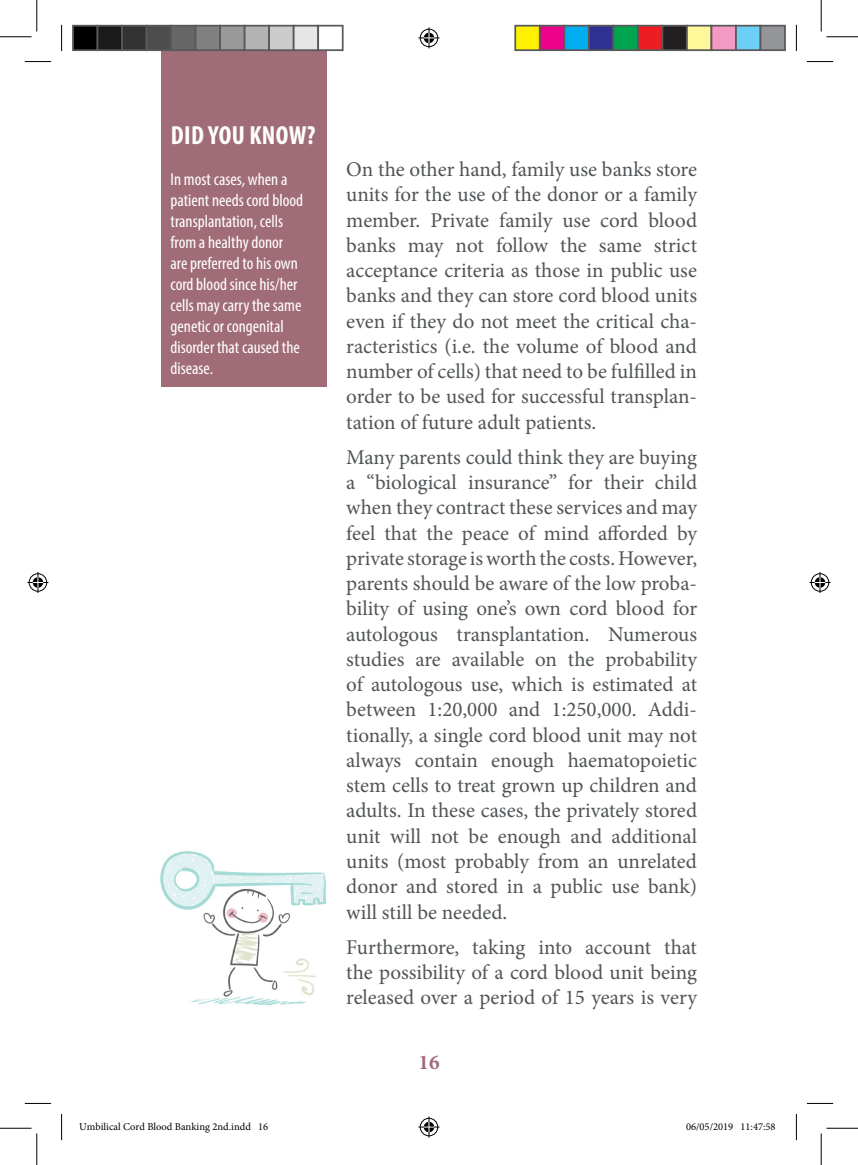
<style>
.page{position:relative;width:858px;height:1165px;background:#fff}
.page>*{position:absolute;margin:0;border:0;box-sizing:border-box;transform-origin:0 0}
.Vocabulary_title{font:700 condensed 26.25px "Myriad Pro";letter-spacing:.015em;color:#fff}
.body{font:21px/25.2px "Minion Pro";color:#505457;text-align:justify}
.t1{font:700 21px "Minion Pro";color:#a06c78}
.encadre_blanc{font:condensed 17.5px/21px "Myriad Pro";color:#fff}
.t2{font:10.5px "Minion Pro";color:#000}
</style>
<div class="page">
<img style="left:160px;top:851px;width:167px;height:153px">
<div style="left:161px;top:37px;width:165px;height:350px;background:#a06c78"></div>
<svg style="left:25px;top:61px;width:26px;height:1px"></svg>
<svg style="left:806px;top:61px;width:26px;height:1px"></svg>
<svg style="left:25px;top:1103px;width:26px;height:1px"></svg>
<svg style="left:806px;top:1103px;width:26px;height:1px"></svg>
<svg style="left:61px;top:25px;width:1px;height:26px"></svg>
<svg style="left:61px;top:1114px;width:1px;height:26px"></svg>
<svg style="left:795px;top:25px;width:1px;height:26px"></svg>
<svg style="left:795px;top:1114px;width:1px;height:26px"></svg>
<hr style="left:0;top:36px;width:32px;height:1px;background:#000">
<hr style="left:826px;top:36px;width:31px;height:1px;background:#000">
<hr style="left:0;top:1128px;width:32px;height:1px;background:#000">
<hr style="left:826px;top:1128px;width:31px;height:1px;background:#000">
<hr style="left:36px;top:0;width:1px;height:32px;background:#000">
<hr style="left:36px;top:1133px;width:1px;height:32px;background:#000">
<hr style="left:820px;top:0;width:1px;height:32px;background:#000">
<hr style="left:820px;top:1133px;width:1px;height:32px;background:#000">
<svg style="left:418px;top:27px;width:21px;height:21px"></svg>
<svg style="left:418px;top:1116px;width:21px;height:21px"></svg>
<svg style="left:27px;top:572px;width:21px;height:21px"></svg>
<svg style="left:809px;top:572px;width:21px;height:21px"></svg>
<div style="left:73px;top:26px;width:24px;height:24px;background:#000"></div>
<div style="left:72px;top:25px;width:26px;height:26px;border:2px solid #595959"></div>
<div style="left:97px;top:26px;width:25px;height:24px;background:#1a1a1a"></div>
<div style="left:97px;top:25px;width:26px;height:26px;border:2px solid #595959"></div>
<div style="left:122px;top:26px;width:24px;height:24px;background:#333"></div>
<div style="left:121px;top:25px;width:26px;height:26px;border:2px solid #595959"></div>
<div style="left:146px;top:26px;width:25px;height:24px;background:#4d4d4d"></div>
<div style="left:146px;top:25px;width:26px;height:26px;border:2px solid #595959"></div>
<div style="left:171px;top:26px;width:24px;height:24px;background:#666"></div>
<div style="left:170px;top:25px;width:26px;height:26px;border:2px solid #595959"></div>
<div style="left:195px;top:26px;width:25px;height:24px;background:#808080"></div>
<div style="left:195px;top:25px;width:26px;height:26px;border:2px solid #595959"></div>
<div style="left:220px;top:26px;width:24px;height:24px;background:#999"></div>
<div style="left:219px;top:25px;width:26px;height:26px;border:2px solid #595959"></div>
<div style="left:244px;top:26px;width:25px;height:24px;background:#b3b3b3"></div>
<div style="left:244px;top:25px;width:26px;height:26px;border:2px solid #595959"></div>
<div style="left:269px;top:26px;width:24px;height:24px;background:#ccc"></div>
<div style="left:268px;top:25px;width:26px;height:26px;border:2px solid #595959"></div>
<div style="left:293px;top:26px;width:25px;height:24px;background:#e6e6e6"></div>
<div style="left:293px;top:25px;width:26px;height:26px;border:2px solid #595959"></div>
<div style="left:318px;top:26px;width:24px;height:24px;background:#fff"></div>
<div style="left:317px;top:25px;width:26px;height:26px;border:2px solid #595959"></div>
<div style="left:515px;top:26px;width:24px;height:24px;background:#fff101"></div>
<div style="left:514px;top:25px;width:26px;height:26px;border:2px solid #595959"></div>
<div style="left:539px;top:26px;width:25px;height:24px;background:#ed028c"></div>
<div style="left:538px;top:25px;width:27px;height:26px;border:2px solid #595959"></div>
<div style="left:564px;top:26px;width:24px;height:24px;background:#00aeef"></div>
<div style="left:563px;top:25px;width:26px;height:26px;border:2px solid #595959"></div>
<div style="left:588px;top:26px;width:25px;height:24px;background:#2e3092"></div>
<div style="left:587px;top:25px;width:27px;height:26px;border:2px solid #595959"></div>
<div style="left:613px;top:26px;width:24px;height:24px;background:#00a54f"></div>
<div style="left:612px;top:25px;width:26px;height:26px;border:2px solid #595959"></div>
<div style="left:637px;top:26px;width:25px;height:24px;background:#ee1d23"></div>
<div style="left:636px;top:25px;width:27px;height:26px;border:2px solid #595959"></div>
<div style="left:662px;top:26px;width:24px;height:24px;background:#231f20"></div>
<div style="left:661px;top:25px;width:26px;height:26px;border:2px solid #595959"></div>
<div style="left:686px;top:26px;width:25px;height:24px;background:#fff79a"></div>
<div style="left:685px;top:25px;width:27px;height:26px;border:2px solid #595959"></div>
<div style="left:711px;top:26px;width:24px;height:24px;background:#f499c2"></div>
<div style="left:710px;top:25px;width:26px;height:26px;border:2px solid #595959"></div>
<div style="left:735px;top:26px;width:25px;height:24px;background:#6bcff6"></div>
<div style="left:734px;top:25px;width:27px;height:26px;border:2px solid #595959"></div>
<div style="left:760px;top:26px;width:24px;height:24px;background:#939598"></div>
<div style="left:759px;top:25px;width:26px;height:26px;border:2px solid #595959"></div>
<p class="Vocabulary_title" style="left:171px;top:119px;width:146px">DID YOU KNOW?</p>
<p class="encadre_blanc" style="left:170px;top:168px;width:134px">In most cases, when a patient needs cord blood transplantation, cells from a healthy donor are preferred to his own cord blood since his/her cells may carry the same genetic or congenital disorder that caused the disease.</p>
<p class="body" style="left:346px;top:157px;width:352px">On the other hand, family use banks store units for the use of the donor or a family member. Private family use cord blood banks may not follow the same strict acceptance criteria as those in public use banks and they can store cord blood units even if they do not meet the critical cha&shy;racteristics (i.e. the volume of blood and number of cells) that need to be fulfilled in order to be used for successful transplan&shy;tation of future adult patients.</p>
<p class="body" style="left:346px;top:445px;width:352px">Many parents could think they are buying a “biological insurance” for their child when they contract these services and may feel that the peace of mind afforded by private storage is worth the costs. However, parents should be aware of the low proba&shy;bility of using one’s own cord blood for autologous transplantation. Numerous studies are available on the probability of autologous use, which is estimated at between 1:20,000 and 1:250,000. Addi&shy;tionally, a single cord blood unit may not always contain enough haematopoietic stem cells to treat grown up children and adults. In these cases, the privately stored unit will not be enough and additional units (most probably from an unrelated donor and stored in a public use bank) will still be needed.</p>
<p class="body" style="left:346px;top:934px;width:352px">Furthermore, taking into account that the possibility of a cord blood unit being released over a period of 15 years is very</p>
<p class="t1" style="left:418px;top:1048px;width:22px">16</p>
<p class="t2" style="left:79px;top:1119px;width:190px">Umbilical Cord Blood Banking 2nd.indd 16</p>
<p class="t2" style="left:685px;top:1119px;width:91px">06/05/2019 11:47:58</p>
</div>
